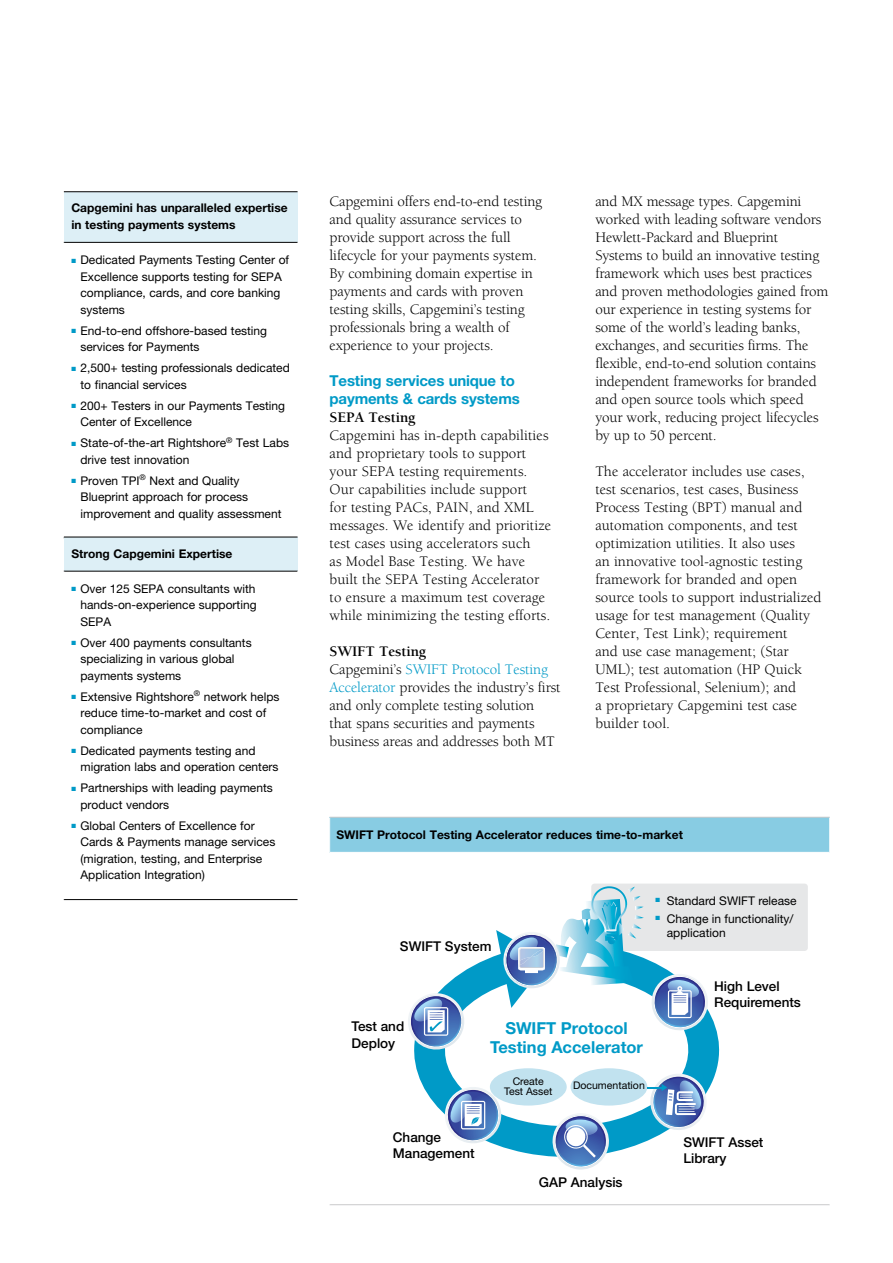
<style>
.page{position:relative;width:893px;height:1263px;background:#fff}
.page>*{position:absolute;margin:0;border:0;box-sizing:border-box;transform-origin:0 0}
.t1{font:700 16.5px/19.8px "Helvetica Neue LT Std";color:#009ac7;text-align:center}
.t2{font:15px/18px "Berkeley Std";letter-spacing:-.01em;color:#000}
.t3{font:700 15px/18px "Helvetica Neue LT Std";letter-spacing:-.01em;color:#009ac7}
.t4{font:700 15px "Berkeley Std";letter-spacing:-.01em;color:#000}
.t5{font:500 13.5px/16.2px "Helvetica Neue LT Std";color:#000}
.t6{font:12px/16.5px "Helvetica Neue LT Std";color:#000}
.t7{font:700 12px/16.5px "Helvetica Neue LT Std";color:#000}
.t8{font:10.5px/10.5px "Helvetica Neue LT Std";color:#000;text-align:center}
.s1{color:#009ac7}
.s2{font-weight:700}
</style>
<div class="page">
<div style="left:64px;top:192px;width:234px;height:50px;background:#ddeff6"></div>
<hr style="left:64px;top:191px;width:234px;height:1px;background:#000">
<hr style="left:64px;top:242px;width:234px;height:1px;background:#000">
<div style="left:64px;top:537px;width:234px;height:34px;background:#ddeff6"></div>
<hr style="left:64px;top:537px;width:234px;height:1px;background:#000">
<hr style="left:64px;top:571px;width:234px;height:1px;background:#000">
<hr style="left:64px;top:899px;width:234px;height:1px;background:#000">
<hr style="left:64px;top:571px;width:1px;height:328px;background:#fff">
<hr style="left:297px;top:571px;width:1px;height:328px;background:#fff">
<div style="left:330px;top:817px;width:500px;height:35px;background:#88cce3"></div>
<hr style="left:330px;top:817px;width:500px;height:1px;background:#c9cacb">
<hr style="left:330px;top:1204px;width:500px;height:1px;background:#c9cacb">
<hr style="left:829px;top:818px;width:1px;height:34px;background:#fff">
<svg style="left:414px;top:930px;width:306px;height:227px"></svg>
<svg style="left:552px;top:1113px;width:58px;height:57px"></svg>
<svg style="left:443px;top:1087px;width:60px;height:58px"></svg>
<svg style="left:408px;top:993px;width:60px;height:60px"></svg>
<svg style="left:500px;top:883px;width:308px;height:150px"></svg>
<div style="left:490px;top:1068px;width:77px;height:37px;background:#c1e2ef;border-radius:50%"></div>
<div style="left:570px;top:1068px;width:77px;height:37px;background:#c1e2ef;border-radius:50%"></div>
<svg style="left:646px;top:1074px;width:65px;height:60px"></svg>
<p class="t7" style="left:71px;top:200px;width:218px">Capgemini has unparalleled expertise in testing payments systems</p>
<p class="t6" style="left:80px;top:251px;width:210px;text-indent:-9px"><span class="s1">■</span> Dedicated Payments Testing Center of<br>Excellence supports testing for SEPA compliance, cards, and core banking systems</p>
<p class="t6" style="left:80px;top:322px;width:188px;text-indent:-9px"><span class="s1">■</span> End-to-end offshore-based testing services for Payments</p>
<p class="t6" style="left:80px;top:359px;width:211px;text-indent:-9px"><span class="s1">■</span> 2,500+ testing professionals dedicated to financial services</p>
<p class="t6" style="left:80px;top:397px;width:206px;text-indent:-9px"><span class="s1">■</span> 200+ Testers in our Payments Testing<br>Center of Excellence</p>
<p class="t6" style="left:80px;top:434px;width:210px;text-indent:-9px"><span class="s1">■</span> State-of-the-art Rightshore<sup>®</sup> Test Labs drive test innovation</p>
<p class="t6" style="left:80px;top:472px;width:203px;text-indent:-9px"><span class="s1">■</span> Proven TPI<sup>®</sup> Next and Quality<br>Blueprint approach for process improvement and quality assessment</p>
<p class="t7" style="left:71px;top:545px;width:163px">Strong Capgemini Expertise</p>
<p class="t6" style="left:80px;top:580px;width:178px;text-align:justify;text-indent:-9px"><span class="s1">■</span> Over 125 SEPA consultants with hands-on-experience supporting SEPA</p>
<p class="t6" style="left:80px;top:634px;width:173px;text-indent:-9px"><span class="s1">■</span> Over 400 payments consultants specializing in various global payments systems</p>
<p class="t6" style="left:80px;top:688px;width:201px;text-indent:-9px"><span class="s1">■</span> Extensive Rightshore<sup>®</sup> network helps reduce time-to-market and cost of compliance</p>
<p class="t6" style="left:80px;top:742px;width:200px;text-indent:-9px"><span class="s1">■</span> Dedicated payments testing and migration labs and operation centers</p>
<p class="t6" style="left:80px;top:780px;width:194px;text-indent:-9px"><span class="s1">■</span> Partnerships with leading payments product vendors</p>
<p class="t6" style="left:80px;top:817px;width:196px;text-indent:-9px"><span class="s1">■</span> Global Centers of Excellence for Cards &amp; Payments manage services (migration, testing, and Enterprise Application Integration)</p>
<p class="t2" style="left:330px;top:193px;width:214px">Capgemini offers end-to-end testing and quality assurance services to provide support across the full lifecycle for your payments system.<br>By combining domain expertise in payments and cards with proven testing skills, Capgemini’s testing professionals bring a wealth of experience to your projects.</p>
<p class="t3" style="left:330px;top:372px;width:192px">Testing services unique to payments &amp; cards systems</p>
<p class="t4" style="left:330px;top:410px;width:87px">SEPA Testing</p>
<p class="t2" style="left:330px;top:427px;width:223px">Capgemini has in-depth capabilities and proprietary tools to support your SEPA testing requirements.<br>Our capabilities include support<br>for testing PACs, PAIN, and XML messages. We identify and prioritize test cases using accelerators such<br>as Model Base Testing. We have built the SEPA Testing Accelerator to ensure a maximum test coverage while minimizing the testing efforts.</p>
<p class="t2" style="left:330px;top:643px;width:233px"><span class="s2">SWIFT Testing<br></span>Capgemini’s <span class="s1">SWIFT Protocol Testing Accelerator</span> provides the industry’s first and only complete testing solution that spans securities and payments business areas and addresses both MT</p>
<p class="t2" style="left:595px;top:193px;width:235px">and MX message types. Capgemini worked with leading software vendors Hewlett-Packard and Blueprint Systems to build an innovative testing framework which uses best practices and proven methodologies gained from our experience in testing systems for some of the world’s leading banks, exchanges, and securities firms. The flexible, end-to-end solution contains independent frameworks for branded and open source tools which speed your work, reducing project lifecycles by up to 50 percent.</p>
<p class="t2" style="left:595px;top:463px;width:228px">The accelerator includes use cases, test scenarios, test cases, Business Process Testing (BPT) manual and automation components, and test optimization utilities. It also uses<br>an innovative tool-agnostic testing framework for branded and open source tools to support industrialized usage for test management (Quality Center, Test Link); requirement<br>and use case management; (Star UML); test automation (HP Quick Test Professional, Selenium); and<br>a proprietary Capgemini test case builder tool.</p>
<p class="t7" style="left:336px;top:826px;width:348px">SWIFT Protocol Testing Accelerator reduces time-to-market</p>
<p class="t5" style="left:400px;top:938px;width:93px">SWIFT System</p>
<p class="t5" style="left:351px;top:1018px;width:54px">Test and<br>Deploy</p>
<p class="t1" style="left:490px;top:1017px;width:154px">SWIFT Protocol<br>Testing Accelerator</p>
<p class="t8" style="left:504px;top:1076px;width:50px">Create<br>Test Asset</p>
<p class="t8" style="left:573px;top:1080px;width:73px">Documentation</p>
<p class="t6" style="left:655px;top:893px;width:143px"><sup>■</sup> Standard SWIFT release</p>
<p class="t6" style="left:667px;top:911px;width:128px;line-height:14.4px;text-indent:-11px"><sup>■</sup> Change in functionality/ application</p>
<p class="t5" style="left:714px;top:977px;width:88px">High Level<br>Requirements</p>
<p class="t5" style="left:393px;top:1129px;width:83px">Change<br>Management</p>
<p class="t5" style="left:539px;top:1174px;width:85px">GAP Analysis</p>
<p class="t5" style="left:683px;top:1133px;width:82px">SWIFT Asset<br>Library</p>
</div>
